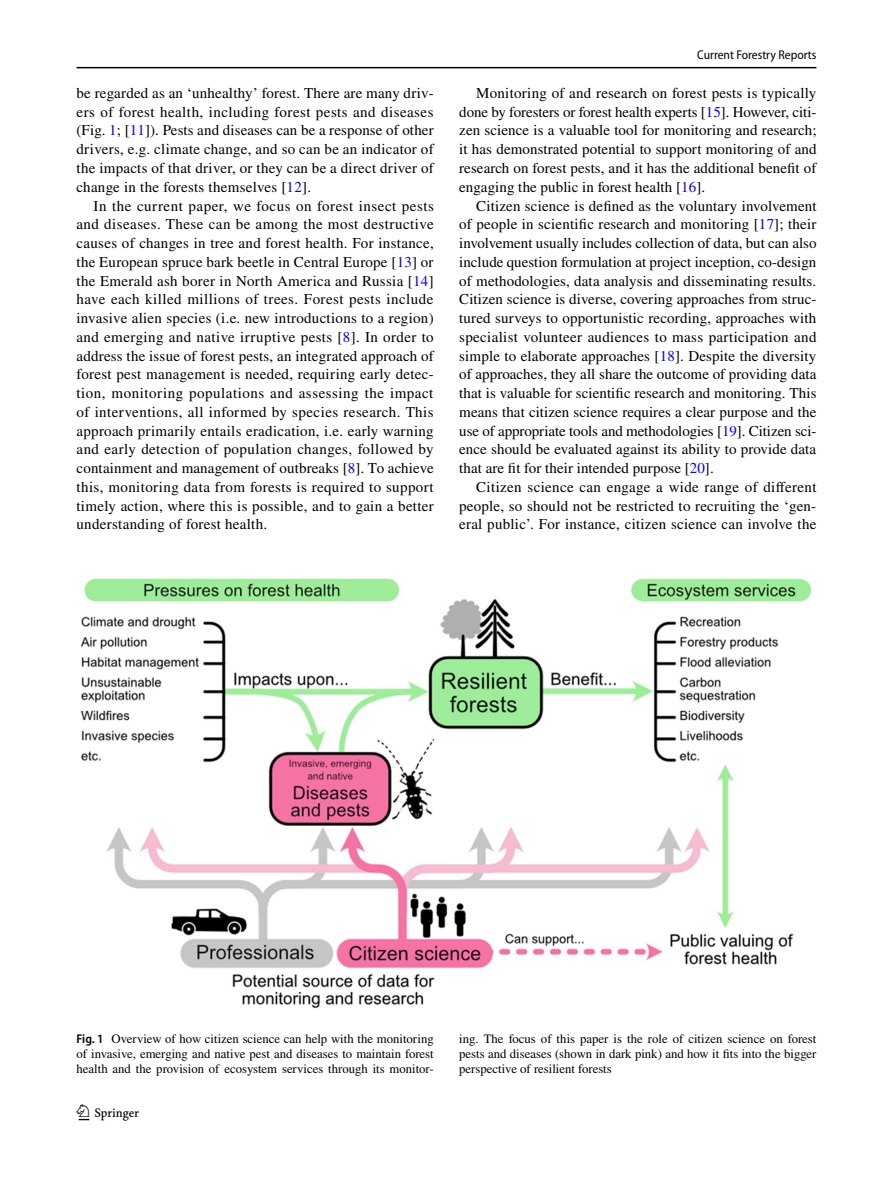
<style>
.page{position:relative;width:893px;height:1187px;background:#fff}
.page>*{position:absolute;margin:0;border:0;box-sizing:border-box;transform-origin:0 0}
.t1{font:22.5px "Springnew Regular 2";color:#000}
.t2{font:15px/18.8px "STIX";letter-spacing:.015em;color:#000;text-align:justify}
.t3{font:12.75px/15px "STIX";color:#000;text-align:justify}
.t4{font:semi-condensed 12.75px "Myriad Pro";color:#000}
.s1{color:#00f}
.s2{font-family:"Myriad Pro";font-weight:600;font-stretch:semi-condensed}
</style>
<div class="page">
<hr style="left:77px;top:67px;width:739px;height:1px;background:#000">
<img style="left:81px;top:578px;width:731px;height:429px">
<p class="t2" style="left:77px;top:84px;width:359px">be regarded as an ‘unhealthy’ forest. There are many driv&shy;ers of forest health, including forest pests and diseases (Fig. <span class="s1">1</span>; [<span class="s1">11</span>]). Pests and diseases can be a response of other drivers, e.g. climate change, and so can be an indicator of the impacts of that driver, or they can be a direct driver of change in the forests themselves [<span class="s1">12</span>].</p>
<p class="t2" style="left:77px;top:197px;width:359px;text-indent:17px">In the current paper, we focus on forest insect pests and diseases. These can be among the most destructive causes of changes in tree and forest health. For instance, the European spruce bark beetle in Central Europe [<span class="s1">13</span>] or the Emerald ash borer in North America and Russia [<span class="s1">14</span>] have each killed millions of trees. Forest pests include invasive alien species (i.e. new introductions to a region) and emerging and native irruptive pests [<span class="s1">8</span>]. In order to address the issue of forest pests, an integrated approach of forest pest management is needed, requiring early detec&shy;tion, monitoring populations and assessing the impact of interventions, all informed by species research. This approach primarily entails eradication, i.e. early warning and early detection of population changes, followed by containment and management of outbreaks [<span class="s1">8</span>]. To achieve this, monitoring data from forests is required to support timely action, where this is possible, and to gain a better understanding of forest health.</p>
<p class="t4" style="left:697px;top:48px;width:121px">Current Forestry Reports</p>
<p class="t2" style="left:459px;top:84px;width:359px;text-indent:17px">Monitoring of and research on forest pests is typically done by foresters or forest health experts [<span class="s1">15</span>]. However, citi&shy;zen science is a valuable tool for monitoring and research; it has demonstrated potential to support monitoring of and research on forest pests, and it has the additional benefit of engaging the public in forest health [<span class="s1">16</span>].</p>
<p class="t2" style="left:459px;top:197px;width:359px;text-indent:17px">Citizen science is defined as the voluntary involvement of people in scientific research and monitoring [<span class="s1">17</span>]; their involvement usually includes collection of data, but can also include question formulation at project inception, co-design of methodologies, data analysis and disseminating results.<br>Citizen science is diverse, covering approaches from struc&shy;tured surveys to opportunistic recording, approaches with specialist volunteer audiences to mass participation and simple to elaborate approaches [<span class="s1">18</span>]. Despite the diversity of approaches, they all share the outcome of providing data that is valuable for scientific research and monitoring. This means that citizen science requires a clear purpose and the use of appropriate tools and methodologies [<span class="s1">19</span>]. Citizen sci&shy;ence should be evaluated against its ability to provide data that are fit for their intended purpose [<span class="s1">20</span>].</p>
<p class="t2" style="left:459px;top:478px;width:359px;text-indent:17px">Citizen science can engage a wide range of different people, so should not be restricted to recruiting the ‘gen&shy;eral public’. For instance, citizen science can involve the</p>
<p class="t3" style="left:77px;top:1032px;width:359px"><span class="s2">Fig. 1</span> Overview of how citizen science can help with the monitoring of invasive, emerging and native pest and diseases to maintain forest health and the provision of ecosystem services through its monitor-</p>
<p class="t3" style="left:459px;top:1032px;width:359px">ing. The focus of this paper is the role of citizen science on forest pests and diseases (shown in dark pink) and how it fits into the bigger perspective of resilient forests</p>
<h1 class="t1" style="left:79px;top:1104px;width:62px">1 3</h1>
</div>
